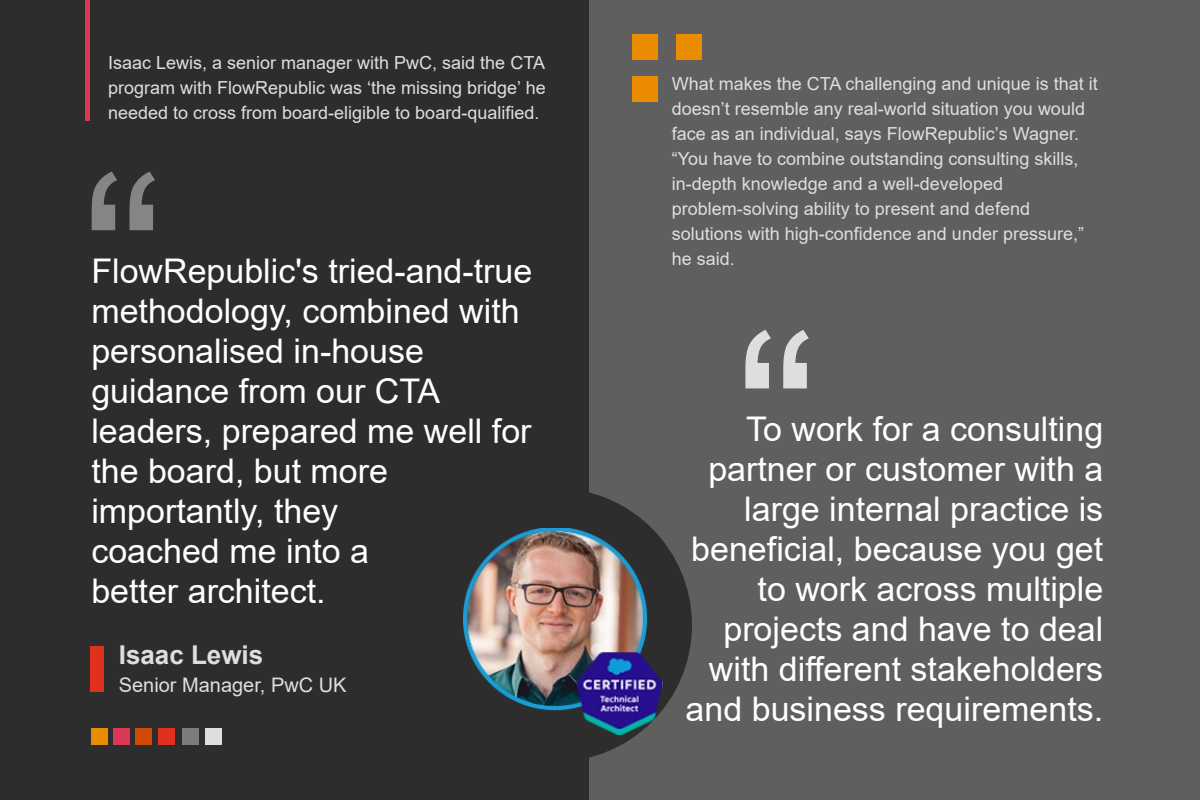
<style>
.page{position:relative;width:1200px;height:800px;background:#2d2d2d}
.page>*{position:absolute;margin:0;border:0;box-sizing:border-box;transform-origin:0 0}
.t1{font:250px "Arial";color:rgb(222 222 222/.5)}
.t2{font:250px "Arial";color:#dedede}
.t3{font:34px/40px "Arial";color:#fff;text-align:right}
.t4{font:700 26px "Arial";color:#dedede}
.t5{font:20px "Arial";color:#dedede}
.t6{font:18px/25px "Arial";color:#dedede;text-align:justify}
</style>
<div class="page">
<div style="left:590px;top:0;width:610px;height:800px;background:#5f5f5f"></div>
<div style="left:633px;top:35px;width:25px;height:25px;background:#eb8c00"></div>
<div style="left:676px;top:35px;width:26px;height:25px;background:#eb8c00"></div>
<div style="left:633px;top:77px;width:25px;height:25px;background:#eb8c00"></div>
<div style="left:418px;top:488px;width:274px;height:274px;background:#2d2d2d;border-radius:50%"></div>
<img style="left:464px;top:528px;width:206px;height:207px">
<div style="left:91px;top:646px;width:13px;height:46px;background:#e0301e"></div>
<div style="left:85px;top:0;width:5px;height:121px;background:#d93954"></div>
<div style="left:91px;top:728px;width:16px;height:16px;background:#eb8c00"></div>
<div style="left:113px;top:728px;width:17px;height:16px;background:#d93954"></div>
<div style="left:136px;top:728px;width:16px;height:16px;background:#d04a02"></div>
<div style="left:159px;top:728px;width:16px;height:16px;background:#e0301e"></div>
<div style="left:182px;top:728px;width:16px;height:16px;background:#7d7d7d"></div>
<div style="left:206px;top:728px;width:16px;height:16px;background:#dedede"></div>
<p class="t6" style="left:108px;top:50px;width:439px">Isaac Lewis, a senior manager with PwC, said the CTA program with FlowRepublic was ‘the missing bridge’ he needed to cross from board-eligible to board-qualified.</p>
<h1 class="t1" style="left:82px;top:94px;width:85px">“</h1>
<h2 class="t3" style="left:91px;top:251px;width:443px;text-align:left">FlowRepublic's tried-and-true methodology, combined with personalised in-house guidance from our CTA leaders, prepared me well for the board, but more importantly, they<br>coached me into a<br>better architect.</h2>
<h3 class="t4" style="left:119px;top:637px;width:146px">Isaac Lewis</h3>
<p class="t5" style="left:119px;top:671px;width:229px">Senior Manager, PwC UK</p>
<p class="t6" style="left:672px;top:71px;width:427px;text-align:left">What makes the CTA challenging and unique is that it doesn’t resemble any real-world situation you would face as an individual, says FlowRepublic’s Wagner. “You have to combine outstanding consulting skills, in-depth knowledge and a well-developed problem-solving ability to present and defend solutions with high-confidence and under pressure,” he said.</p>
<h1 class="t2" style="left:735px;top:252px;width:85px">“</h1>
<h2 class="t3" style="left:686px;top:409px;width:419px">To work for a consulting partner or customer with a large internal practice is beneficial, because you get to work across multiple projects and have to deal with different stakeholders and business requirements.</h2>
</div>
